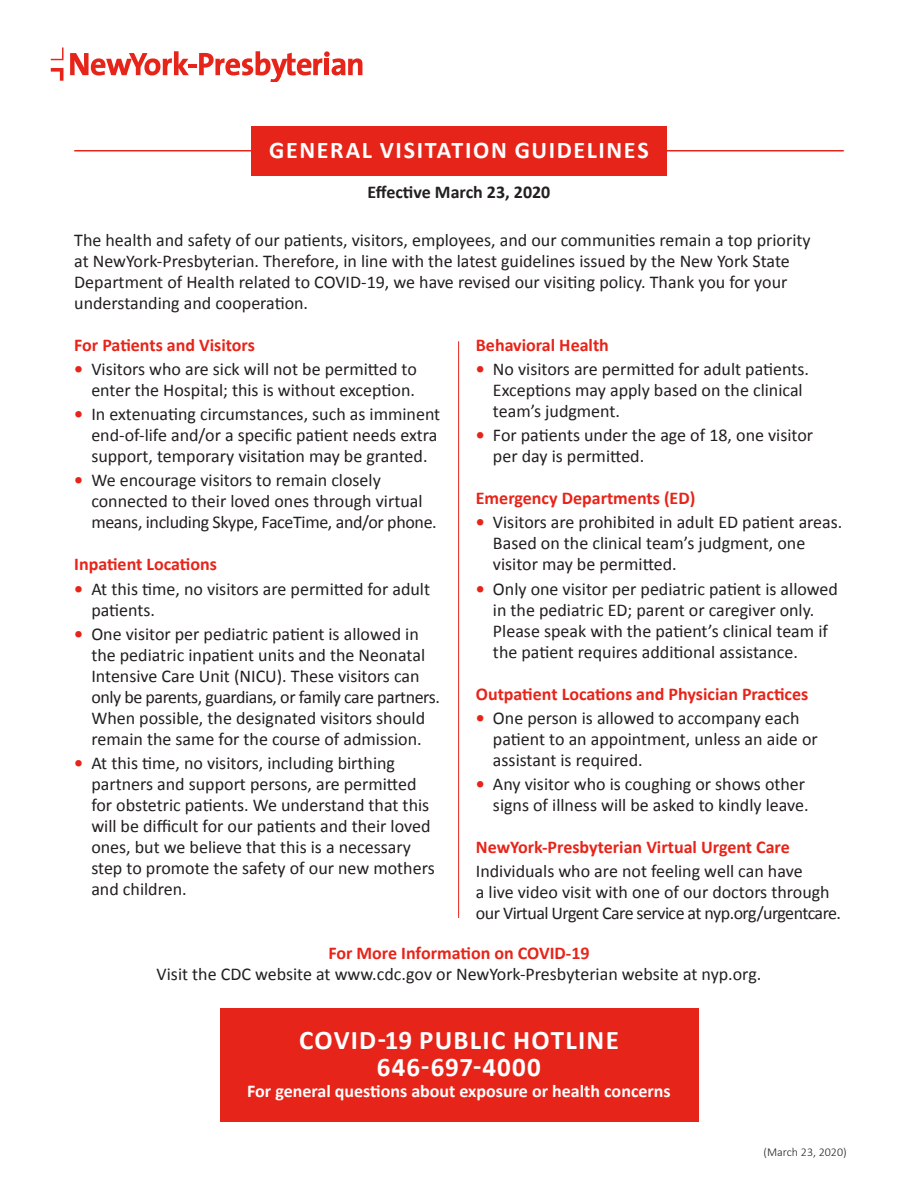
<style>
.page{position:relative;width:918px;height:1188px;background:#fff}
.page>*{position:absolute;margin:0;border:0;box-sizing:border-box;transform-origin:0 0}
.t1{font:700 27px "Calibri";letter-spacing:.045em;color:#fff}
.t2{font:700 24px "Calibri";letter-spacing:.065em;color:#fff}
.t3{font:18px/21px "Calibri";color:#231f20}
.t4{font:700 18px "Calibri";color:#e72419}
.t5{font:700 18px "Calibri";color:#fff}
.t6{font:700 18px "Calibri";color:#231f20}
.t7{font:300 12px "Calibri";color:#231f20}
.s1{font-weight:700;color:#e72419}
</style>
<div class="page">
<hr style="left:74px;top:150px;width:770px;height:2px;background:#e72419">
<svg style="left:51px;top:68px;width:12px;height:13px"></svg>
<svg style="left:51px;top:48px;width:12px;height:12px"></svg>
<svg style="left:70px;top:51px;width:292px;height:31px"></svg>
<div style="left:251px;top:127px;width:416px;height:49px;background:#e72419"></div>
<div style="left:220px;top:1009px;width:478px;height:113px;background:#e72419"></div>
<hr style="left:458px;top:341px;width:1px;height:577px;background:#e72419">
<p class="t2" style="left:269px;top:133px;width:381px">GENERAL VISITATION GUIDELINES</p>
<p class="t6" style="left:368px;top:180px;width:184px">Effective March 23, 2020</p>
<p class="t3" style="left:74px;top:229px;width:738px">The health and safety of our patients, visitors, employees, and our communities remain a top priority at NewYork-Presbyterian. Therefore, in line with the latest guidelines issued by the New York State Department of Health related to COVID-19, we have revised our visiting policy. Thank you for your understanding and cooperation.</p>
<p class="t4" style="left:74px;top:332px;width:182px">For Patients and Visitors</p>
<p class="t3" style="left:74px;top:358px;width:344px;text-align:right"><span class="s1">•</span> Visitors who are sick will not be permitted to enter the Hospital; this is without exception.</p>
<p class="t3" style="left:91px;top:403px;width:350px;text-indent:-17px"><span class="s1">•</span> In extenuating circumstances, such as imminent end-of-life and/or a specific patient needs extra support, temporary visitation may be granted.</p>
<p class="t3" style="left:91px;top:469px;width:347px;text-indent:-17px"><span class="s1">•</span> We encourage visitors to remain closely connected to their loved ones through virtual means, including Skype, FaceTime, and/or phone.</p>
<p class="t4" style="left:74px;top:552px;width:144px">Inpatient Locations</p>
<p class="t3" style="left:91px;top:578px;width:340px;text-indent:-17px"><span class="s1">•</span> At this time, no visitors are permitted for adult patients.</p>
<p class="t3" style="left:91px;top:623px;width:350px;text-indent:-17px"><span class="s1">•</span> One visitor per pediatric patient is allowed in the pediatric inpatient units and the Neonatal Intensive Care Unit (NICU). These visitors can only be parents, guardians, or family care partners.<br>When possible, the designated visitors should remain the same for the course of admission.</p>
<p class="t3" style="left:91px;top:752px;width:345px;text-indent:-17px"><span class="s1">•</span> At this time, no visitors, including birthing partners and support persons, are permitted for obstetric patients. We understand that this will be difficult for our patients and their loved ones, but we believe that this is a necessary step to promote the safety of our new mothers and children.</p>
<p class="t4" style="left:476px;top:332px;width:135px">Behavioral Health</p>
<p class="t3" style="left:493px;top:358px;width:318px;text-indent:-17px"><span class="s1">•</span> No visitors are permitted for adult patients.<br>Exceptions may apply based on the clinical team’s judgment.</p>
<p class="t3" style="left:493px;top:424px;width:322px;text-indent:-17px"><span class="s1">•</span> For patients under the age of 18, one visitor per day is permitted.</p>
<p class="t4" style="left:476px;top:486px;width:221px">Emergency Departments (ED)</p>
<p class="t3" style="left:493px;top:511px;width:351px;text-indent:-17px"><span class="s1">•</span> Visitors are prohibited in adult ED patient areas.<br>Based on the clinical team’s judgment, one visitor may be permitted.</p>
<p class="t3" style="left:493px;top:578px;width:347px;text-indent:-17px"><span class="s1">•</span> Only one visitor per pediatric patient is allowed in the pediatric ED; parent or caregiver only.<br>Please speak with the patient’s clinical team if the patient requires additional assistance.</p>
<p class="t4" style="left:476px;top:681px;width:334px">Outpatient Locations and Physician Practices</p>
<p class="t3" style="left:493px;top:707px;width:326px;text-indent:-17px"><span class="s1">•</span> One person is allowed to accompany each patient to an appointment, unless an aide or assistant is required.</p>
<p class="t3" style="left:476px;top:773px;width:334px;text-align:right"><span class="s1">•</span> Any visitor who is coughing or shows other signs of illness will be asked to kindly leave.</p>
<p class="t4" style="left:476px;top:834px;width:316px">NewYork-Presbyterian Virtual Urgent Care</p>
<p class="t3" style="left:476px;top:860px;width:367px">Individuals who are not feeling well can have<br>a live video visit with one of our doctors through our Virtual Urgent Care service at nyp.org/urgentcare.</p>
<p class="t4" style="left:328px;top:940px;width:263px">For More Information on COVID-19</p>
<p class="t3" style="left:157px;top:963px;width:606px">Visit the CDC website at www.cdc.gov or NewYork-Presbyterian website at nyp.org.</p>
<p class="t1" style="left:299px;top:1021px;width:321px">COVID-19 PUBLIC HOTLINE</p>
<p class="t1" style="left:377px;top:1048px;width:166px">646-697-4000</p>
<p class="t5" style="left:247px;top:1079px;width:425px">For general questions about exposure or health concerns</p>
<p class="t7" style="left:764px;top:1145px;width:85px">(March 23, 2020)</p>
</div>
